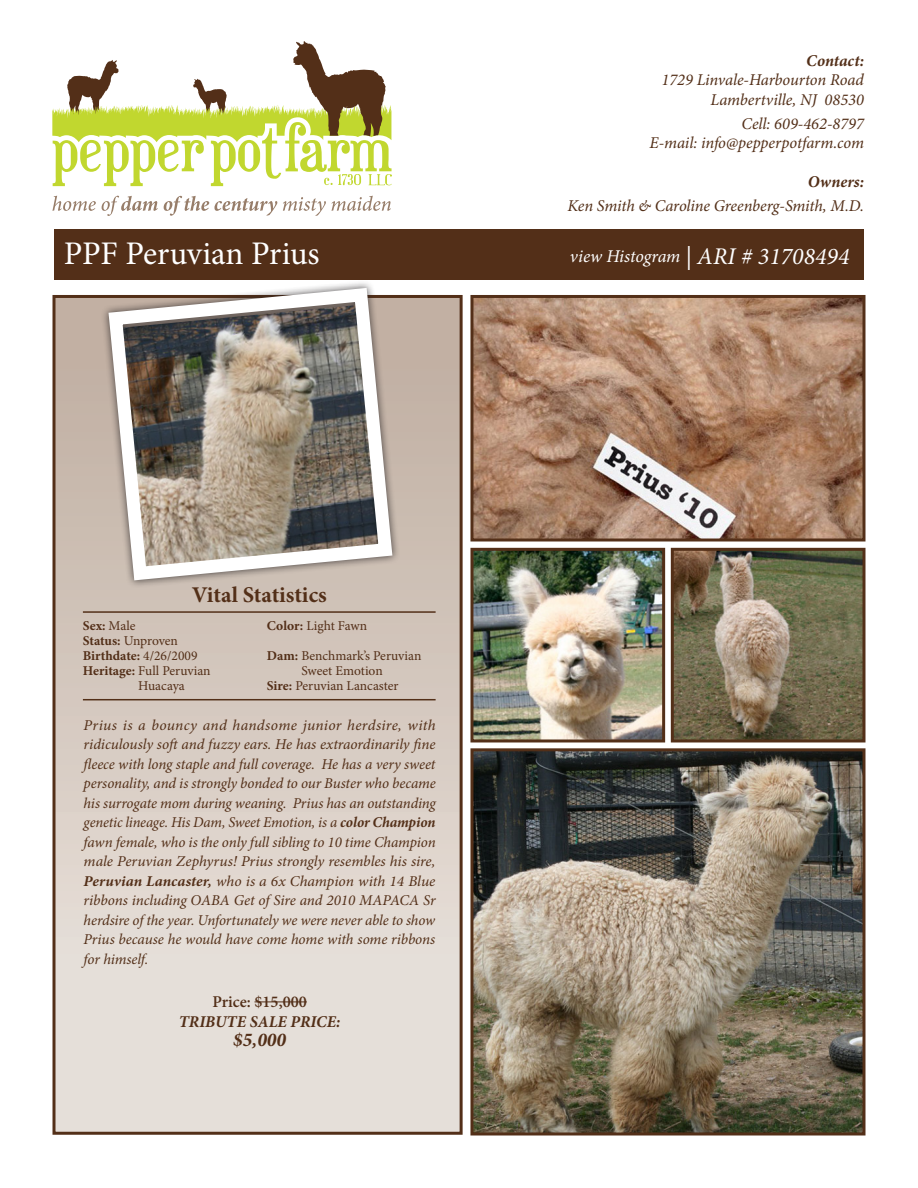
<style>
.page{position:relative;width:918px;height:1188px;background:#fff}
.page>*{position:absolute;margin:0;border:0;box-sizing:border-box;transform-origin:0 0}
.t1{font:33px "Minion Pro";letter-spacing:-.005em;color:#fff}
.t2{font:700 22.5px "Minion Pro";letter-spacing:-.005em;color:#532f18}
.t3{font:italic 700 19.5px "Minion Pro";color:#532f18}
.t4{font:italic 18px "Minion Pro";letter-spacing:-.005em;color:#fff}
.t5{font:italic 16.5px/19.5px "Minion Pro";letter-spacing:-.005em;color:#532f18;text-align:right}
.t6{font:italic 700 16.5px/19.5px "Minion Pro";color:#532f18;text-align:center}
.t7{font:italic 15px/19.5px "Minion Pro";letter-spacing:-.005em;color:#532f18;text-align:justify}
.t8{font:13.5px/15px "Minion Pro";letter-spacing:-.005em;color:#532f18}
.t9{font:700 13.5px "Minion Pro";color:#532f18}
.s1{font-size:24px}
.s2{font-weight:400}
.s3{font-weight:700}
.s4{font-weight:600;font-style:normal}
</style>
<div class="page">
<div style="left:54px;top:296px;width:407px;height:837px;background:linear-gradient(to bottom,#bfad9f,#ebe6e1)"></div>
<div style="left:52px;top:295px;width:411px;height:840px;border:3px solid #532f18"></div>
<div style="left:54px;top:229px;width:810px;height:50px;background:#532f18"></div>
<svg style="left:52px;top:196px;width:44px;height:15px"></svg>
<svg style="left:102px;top:196px;width:56px;height:20px"></svg>
<svg style="left:164px;top:196px;width:113px;height:20px"></svg>
<svg style="left:283px;top:197px;width:43px;height:19px"></svg>
<svg style="left:332px;top:196px;width:59px;height:15px"></svg>
<svg style="left:52px;top:41px;width:340px;height:145px"></svg>
<hr style="left:255px;top:1002px;width:52px;height:1px;background:#532f18">
<img style="left:474px;top:299px;width:388px;height:239px">
<div style="left:470px;top:295px;width:396px;height:247px;border:3px solid #532f18"></div>
<img style="left:474px;top:752px;width:388px;height:380px">
<div style="left:470px;top:748px;width:396px;height:388px;border:3px solid #532f18"></div>
<svg style="left:101px;top:283px;width:298px;height:304px"></svg>
<img style="left:675px;top:552px;width:187px;height:186px">
<div style="left:671px;top:548px;width:195px;height:194px;border:3px solid #532f18"></div>
<img style="left:474px;top:552px;width:187px;height:186px">
<div style="left:470px;top:548px;width:195px;height:194px;border:3px solid #532f18"></div>
<hr style="left:83px;top:611px;width:353px;height:2px;background:#532f18">
<hr style="left:83px;top:699px;width:353px;height:1px;background:#532f18">
<p class="t6" style="left:806px;top:51px;width:59px">Contact:</p>
<p class="t5" style="left:661px;top:70px;width:204px">1729 Linvale-Harbourton Road<br>Lambertville, NJ 08530</p>
<p class="t5" style="left:649px;top:114px;width:216px">Cell: 609-462-8797<br>E-mail: info@pepperpotfarm.com</p>
<p class="t6" style="left:808px;top:172px;width:58px">Owners:</p>
<p class="t5" style="left:567px;top:196px;width:298px">Ken Smith &amp; Caroline Greenberg-Smith, M.D.</p>
<p class="t1" style="left:64px;top:231px;width:257px">PPF Peruvian Prius</p>
<p class="t4" style="left:570px;top:244px;width:281px">view Histogram <span class="s1">| ARI # 31708494</span></p>
<p class="t2" style="left:192px;top:579px;width:137px">Vital Statistics</p>
<p class="t9" style="left:83px;top:616px;width:54px">Sex: <span class="s2">Male</span></p>
<p class="t8" style="left:83px;top:633px;width:97px"><span class="s3">Status:</span> Unproven</p>
<p class="t9" style="left:83px;top:646px;width:116px">Birthdate: <span class="s2">4/26/2009</span></p>
<p class="t8" style="left:138px;top:663px;width:74px;text-indent:-55px"><span class="s3">Heritage:</span> Full Peruvian<br>Huacaya</p>
<p class="t8" style="left:267px;top:618px;width:102px"><span class="s3">Color:</span> Light Fawn</p>
<p class="t8" style="left:267px;top:648px;width:156px;text-align:center"><span class="s3">Dam:</span> Benchmark’s Peruvian<br>Sweet Emotion</p>
<p class="t8" style="left:267px;top:678px;width:133px"><span class="s3">Sire:</span> Peruvian Lancaster</p>
<p class="t7" style="left:84px;top:715px;width:354px">Prius is a bouncy and handsome junior herdsire, with ridiculously soft and fuzzy ears. He has extraordinarily fine fleece with long staple and full coverage. He has a very sweet personality, and is strongly bonded to our Buster who became his surrogate mom during weaning. Prius has an outstanding genetic lineage. His Dam, Sweet Emotion, is a <span class="s3">color Champion </span>fawn female, who is the only full sibling to 10 time Champion male Peruvian Zephyrus! Prius strongly resembles his sire, <span class="s3">Peruvian Lancaster,</span> who is a 6x Champion with 14 Blue ribbons including OABA Get of Sire and 2010 MAPACA Sr herdsire of the year. Unfortunately we were never able to show Prius because he would have come home with some ribbons for himself.</p>
<p class="t6" style="left:179px;top:992px;width:163px"><span class="s4">Price: $15,000<br></span>TRIBUTE SALE PRICE:</p>
<p class="t3" style="left:233px;top:1026px;width:54px">$5,000</p>
</div>
